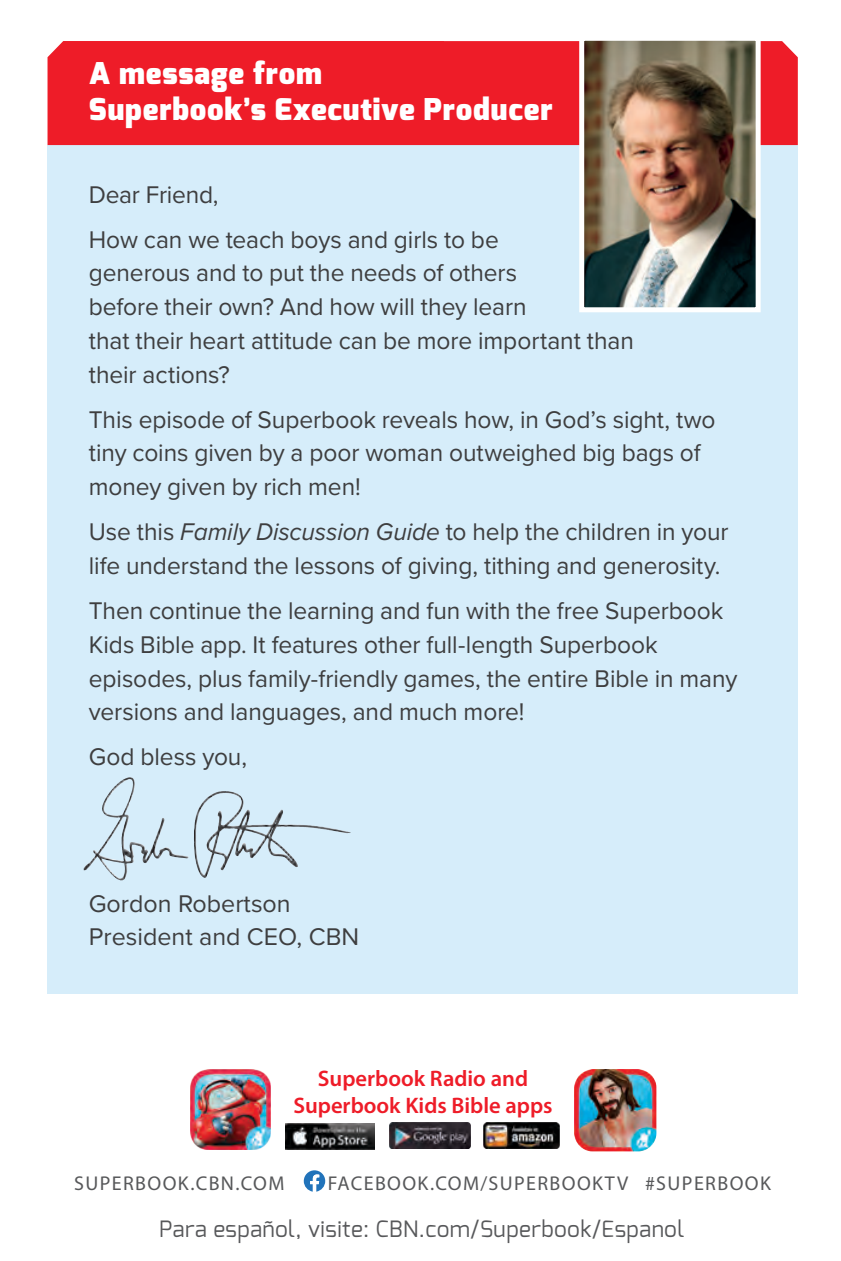
<style>
.page{position:relative;width:841px;height:1261px;background:#fff}
.page>*{position:absolute;margin:0;border:0;box-sizing:border-box;transform-origin:0 0}
.t1{font:900 30px/36px "Exo";letter-spacing:.025em;color:#fff}
.t2{font:25px/33.8px "Proxima Nova";letter-spacing:-.005em;color:#3e3e3f}
.t3{font:22.5px "Exo";letter-spacing:.02em;color:#57585a}
.t4{font:600 22.5px/27px "Myriad Pro";color:#ee1c28;text-align:center}
.t5{font:20px "Myriad Pro";letter-spacing:.07em;color:#57585a}
.s1{font-style:italic}
</style>
<div class="page">
<div style="left:47px;top:145px;width:750px;height:847px;background:#d6edfa"></div>
<div style="left:47px;top:41px;width:750px;height:104px;background:#ee1c28"></div>
<img style="left:585px;top:42px;width:169px;height:264px">
<div style="left:579px;top:36px;width:181px;height:276px;border:5px solid #fff"></div>
<img style="left:285px;top:1123px;width:89px;height:25px">
<img style="left:389px;top:1122px;width:81px;height:26px">
<img style="left:483px;top:1122px;width:76px;height:26px">
<img style="left:190px;top:1069px;width:80px;height:79px">
<img style="left:574px;top:1069px;width:82px;height:82px">
<svg style="left:303px;top:1170px;width:22px;height:21px"></svg>
<img style="left:102px;top:778px;width:25px;height:64px">
<p class="t1" style="left:89px;top:56px;width:465px">A message from<br>Superbook’s Executive Producer</p>
<p class="t2" style="left:89px;top:170px;width:411px;line-height:45px">Dear Friend,<br>How can we teach boys and girls to be</p>
<p class="t2" style="left:89px;top:255px;width:546px">generous and to put the needs of others<br>before their own? And how will they learn<br>that their heart attitude can be more important than their actions?</p>
<p class="t2" style="left:89px;top:401px;width:628px">This episode of Superbook reveals how, in God’s sight, two tiny coins given by a poor woman outweighed big bags of money given by rich men!</p>
<p class="t2" style="left:89px;top:514px;width:641px">Use this <span class="s1">Family Discussion Guide</span> to help the children in your life understand the lessons of giving, tithing and generosity.</p>
<p class="t2" style="left:89px;top:592px;width:649px">Then continue the learning and fun with the free Superbook Kids Bible app. It features other full-length Superbook episodes, plus family-friendly games, the entire Bible in many versions and languages, and much more!</p>
<p class="t2" style="left:89px;top:739px;width:160px">God bless you,</p>
<p class="t2" style="left:89px;top:886px;width:272px;line-height:32.5px">Gordon Robertson<br>President and CEO, CBN</p>
<p class="t4" style="left:293px;top:1064px;width:261px">Superbook Radio and<br>Superbook Kids Bible apps</p>
<p class="t5" style="left:74px;top:1170px;width:212px">SUPERBOOK.CBN.COM</p>
<p class="t5" style="left:327px;top:1170px;width:444px">FACEBOOK.COM/SUPERBOOKTV #SUPERBOOK</p>
<p class="t3" style="left:159px;top:1214px;width:526px">Para español, visite: CBN.com/Superbook/Espanol</p>
</div>
